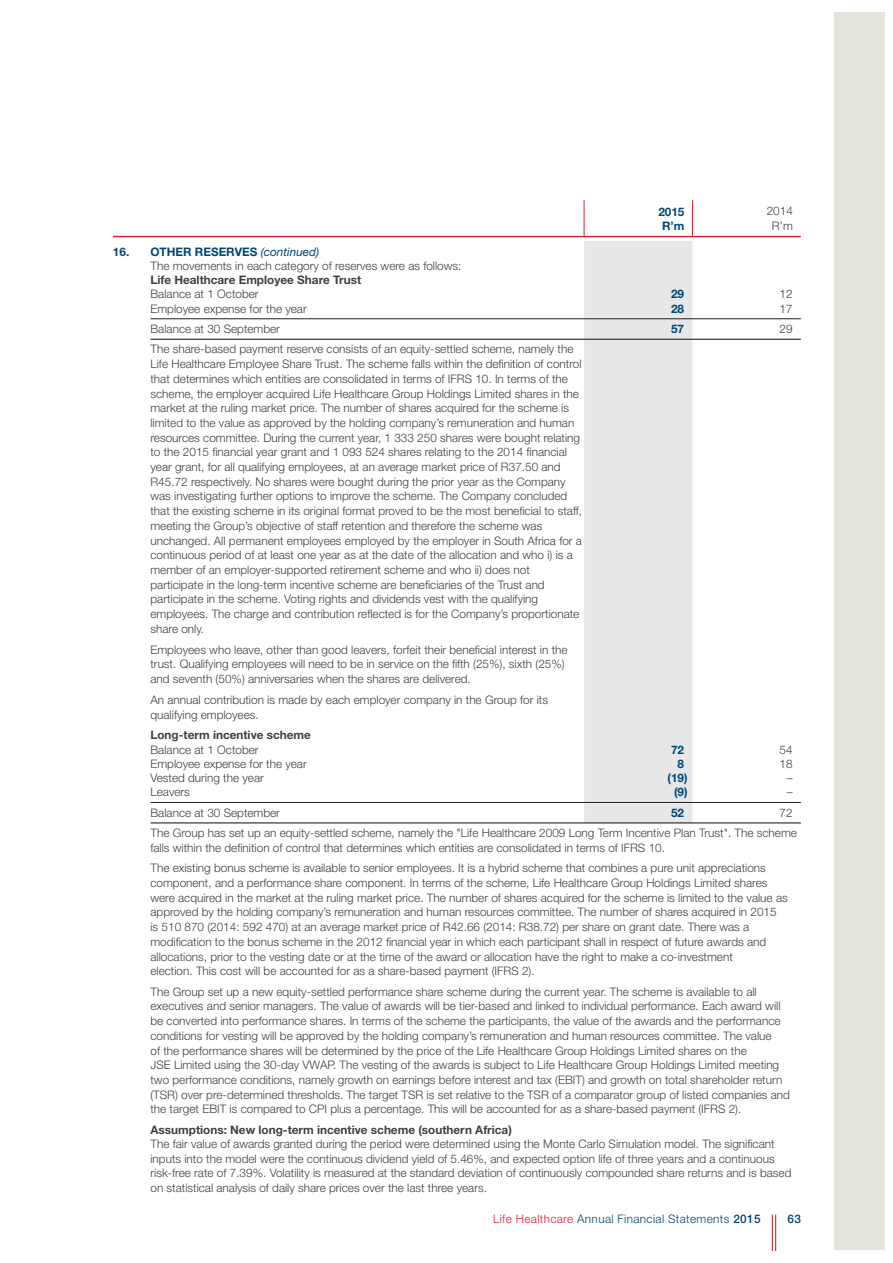
<style>
.page{position:relative;width:893px;height:1263px;background:#fff}
.page>*{position:absolute;margin:0;border:0;box-sizing:border-box;transform-origin:0 0}
.t1{font:300 11.7px/14.7px "Helvetica Neue LT Std";color:#404041}
.t2{font:700 11.7px "Helvetica Neue LT Std";color:#404041}
.t3{font:300 11.7px "Helvetica Neue LT Std";letter-spacing:.03em;color:#004577}
.t4{font:700 11.7px/14.7px "Helvetica Neue LT Std";color:#004577;text-align:center}
.t5{font:500 11.7px "Helvetica Neue LT Std";color:#004577}
.s1{font-weight:700;color:#004577}
.s2{font-weight:400;font-style:italic;color:#004577}
.s3{color:#ed1b2d}
.s4{font-weight:500}
</style>
<div class="page">
<hr style="left:771px;top:1215px;width:1px;height:35px;background:#ed1b2d">
<hr style="left:775px;top:1215px;width:1px;height:35px;background:#ed1b2d">
<div style="left:834px;top:13px;width:50px;height:1237px;background:#e4e4dd"></div>
<div style="left:584px;top:241px;width:108px;height:581px;background:#e6e7e8"></div>
<hr style="left:113px;top:236px;width:687px;height:1px;background:#ed1b2d">
<hr style="left:150px;top:319px;width:650px;height:1px;background:#231f20">
<hr style="left:150px;top:339px;width:650px;height:1px;background:#231f20">
<hr style="left:150px;top:802px;width:650px;height:1px;background:#231f20">
<hr style="left:150px;top:822px;width:650px;height:1px;background:#231f20">
<hr style="left:583px;top:200px;width:1px;height:36px;background:#ed1b2d">
<hr style="left:692px;top:200px;width:1px;height:36px;background:#ed1b2d">
<p class="t4" style="left:658px;top:205px;width:28px">2015<br>R’m</p>
<p class="t1" style="left:766px;top:204px;width:28px;line-height:15.5px;text-align:center">2014<br>R’m</p>
<p class="t1" style="left:150px;top:246px;width:312px;line-height:14.2px;text-indent:-38px"><span class="s1">16. OTHER RESERVES</span> <span class="s2">(continued)<br></span>The movements in each category of reserves were as follows:</p>
<p class="t2" style="left:150px;top:276px;width:212px">Life Healthcare Employee Share Trust</p>
<p class="t1" style="left:150px;top:288px;width:110px">Balance at 1 October</p>
<p class="t4" style="left:671px;top:288px;width:15px">29</p>
<p class="t1" style="left:779px;top:288px;width:15px">12</p>
<p class="t1" style="left:150px;top:302px;width:158px">Employee expense for the year</p>
<p class="t4" style="left:671px;top:302px;width:15px">28</p>
<p class="t1" style="left:779px;top:302px;width:15px">17</p>
<p class="t1" style="left:150px;top:323px;width:131px">Balance at 30 September</p>
<p class="t4" style="left:671px;top:323px;width:15px">57</p>
<p class="t1" style="left:779px;top:323px;width:15px">29</p>
<p class="t1" style="left:150px;top:343px;width:433px">The share-based payment reserve consists of an equity-settled scheme, namely the Life Healthcare Employee Share Trust. The scheme falls within the definition of control that determines which entities are consolidated in terms of IFRS 10. In terms of the scheme, the employer acquired Life Healthcare Group Holdings Limited shares in the market at the ruling market price. The number of shares acquired for the scheme is limited to the value as approved by the holding company’s remuneration and human resources committee. During the current year, 1 333 250 shares were bought relating to the 2015 financial year grant and 1 093 524 shares relating to the 2014 financial year grant, for all qualifying employees, at an average market price of R37.50 and R45.72 respectively. No shares were bought during the prior year as the Company was investigating further options to improve the scheme. The Company concluded that the existing scheme in its original format proved to be the most beneficial to staff, meeting the Group’s objective of staff retention and therefore the scheme was unchanged. All permanent employees employed by the employer in South Africa for a continuous period of at least one year as at the date of the allocation and who i) is a member of an employer-supported retirement scheme and who ii) does not participate in the long-term incentive scheme are beneficiaries of the Trust and participate in the scheme. Voting rights and dividends vest with the qualifying employees. The charge and contribution reflected is for the Company’s proportionate share only.</p>
<p class="t1" style="left:150px;top:644px;width:418px">Employees who leave, other than good leavers, forfeit their beneficial interest in the trust. Qualifying employees will need to be in service on the fifth (25%), sixth (25%) and seventh (50%) anniversaries when the shares are delivered.</p>
<p class="t1" style="left:150px;top:694px;width:399px">An annual contribution is made by each employer company in the Group for its qualifying employees.</p>
<p class="t2" style="left:150px;top:731px;width:162px">Long-term incentive scheme</p>
<p class="t1" style="left:150px;top:743px;width:110px">Balance at 1 October</p>
<p class="t4" style="left:671px;top:743px;width:15px">72</p>
<p class="t1" style="left:779px;top:743px;width:15px">54</p>
<p class="t1" style="left:150px;top:758px;width:158px">Employee expense for the year</p>
<p class="t4" style="left:677px;top:758px;width:8px">8</p>
<p class="t1" style="left:779px;top:758px;width:15px">18</p>
<p class="t1" style="left:150px;top:772px;width:115px">Vested during the year</p>
<p class="t4" style="left:667px;top:772px;width:22px">(19)</p>
<p class="t1" style="left:786px;top:772px;width:7px">–</p>
<p class="t1" style="left:150px;top:786px;width:41px">Leavers</p>
<p class="t4" style="left:674px;top:786px;width:15px">(9)</p>
<p class="t1" style="left:786px;top:786px;width:7px">–</p>
<p class="t1" style="left:150px;top:807px;width:131px">Balance at 30 September</p>
<p class="t4" style="left:671px;top:807px;width:15px">52</p>
<p class="t1" style="left:150px;top:804px;width:648px;line-height:20.5px;text-indent:629px">72<br>The Group has set up an equity-settled scheme, namely the "Life Healthcare 2009 Long Term Incentive Plan Trust". The scheme</p>
<p class="t1" style="left:150px;top:839px;width:617px;line-height:20.5px">falls within the definition of control that determines which entities are consolidated in terms of IFRS 10.<br>The existing bonus scheme is available to senior employees. It is a hybrid scheme that combines a pure unit appreciations</p>
<p class="t1" style="left:150px;top:877px;width:638px">component, and a performance share component. In terms of the scheme, Life Healthcare Group Holdings Limited shares were acquired in the market at the ruling market price. The number of shares acquired for the scheme is limited to the value as approved by the holding company’s remuneration and human resources committee. The number of shares acquired in 2015<br>is 510 870 (2014: 592 470) at an average market price of R42.66 (2014: R38.72) per share on grant date. There was a modification to the bonus scheme in the 2012 financial year in which each participant shall in respect of future awards and allocations, prior to the vesting date or at the time of the award or allocation have the right to make a co-investment<br>election. This cost will be accounted for as a share-based payment (IFRS 2).</p>
<p class="t1" style="left:150px;top:986px;width:641px">The Group set up a new equity-settled performance share scheme during the current year. The scheme is available to all executives and senior managers. The value of awards will be tier-based and linked to individual performance. Each award will be converted into performance shares. In terms of the scheme the participants, the value of the awards and the performance conditions for vesting will be approved by the holding company’s remuneration and human resources committee. The value<br>of the performance shares will be determined by the price of the Life Healthcare Group Holdings Limited shares on the<br>JSE Limited using the 30-day VWAP. The vesting of the awards is subject to Life Healthcare Group Holdings Limited meeting two performance conditions, namely growth on earnings before interest and tax (EBIT) and growth on total shareholder return (TSR) over pre-determined thresholds. The target TSR is set relative to the TSR of a comparator group of listed companies and the target EBIT is compared to CPI plus a percentage. This will be accounted for as a share-based payment (IFRS 2).</p>
<p class="t2" style="left:150px;top:1125px;width:363px">Assumptions: New long-term incentive scheme (southern Africa)</p>
<p class="t1" style="left:150px;top:1138px;width:642px">The fair value of awards granted during the period were determined using the Monte Carlo Simulation model. The significant inputs into the model were the continuous dividend yield of 5.46%, and expected option life of three years and a continuous risk-free rate of 7.39%. Volatility is measured at the standard deviation of continuously compounded share returns and is based on statistical analysis of daily share prices over the last three years.</p>
<p class="t3" style="left:493px;top:1215px;width:269px"><span class="s3">Life Healthcare</span> Annual Financial Statements <span class="s4">2015</span></p>
<p class="t5" style="left:787px;top:1215px;width:15px">63</p>
</div>
